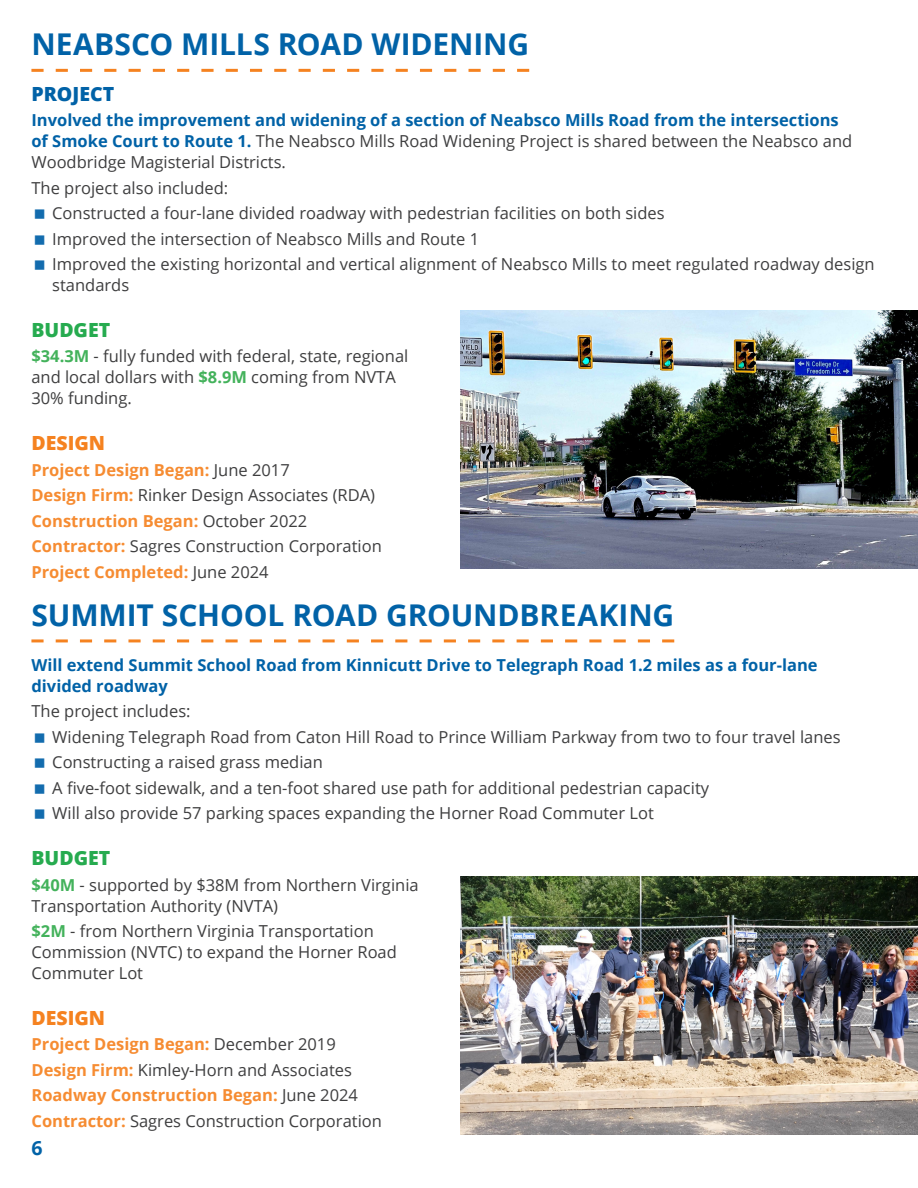
<style>
.page{position:relative;width:918px;height:1188px;background:#fff}
.page>*{position:absolute;margin:0;border:0;box-sizing:border-box;transform-origin:0 0}
._1-New_Project_Header{font:700 30px "Open Sans";letter-spacing:-.005em;color:#0162a7}
.Budget_Green_Bold{font:800 19.5px "Open Sans";color:#26ab4f}
.Orange_Bold_Project_TExt{font:800 19.5px "Open Sans";color:#f58220}
._1-Blue_Bold_Subhead{font:800 19.5px "Open Sans";color:#0162a7}
.Budget_Green_Bold-2{font:700 19.5px "Open Sans";color:#0162a7}
.Project_Text_New{font:16.5px/21px "Open Sans";color:#3e3e3f}
.Blue_Bold_Project_Text{font:700 16.5px/21px "Open Sans";color:#0162a7}
.Project_Text_New-2{font:700 16.5px "Open Sans";color:#f68c32}
.Porject_Bullet_Text{font:16.5px "Open Sans";color:#3e3e3f}
.Project_Text{font:16.5px "Open Sans";color:#3e3e3f}
.s1{font-weight:400;color:#3e3e3f}
.s2{font-weight:700;color:#43b25b}
.s3{font-weight:700;color:#f68c32}
</style>
<div class="page">
<svg style="left:31px;top:69px;width:498px;height:3px"></svg>
<img style="left:460px;top:310px;width:458px;height:258px">
<svg style="left:31px;top:639px;width:643px;height:3px"></svg>
<img style="left:461px;top:876px;width:457px;height:258px">
<p class="_1-New_Project_Header" style="left:31px;top:23px;width:499px">NEABSCO MILLS ROAD WIDENING</p>
<p class="_1-Blue_Bold_Subhead" style="left:31px;top:79px;width:84px">PROJECT</p>
<p class="Blue_Bold_Project_Text" style="left:31px;top:109px;width:822px">Involved the improvement and widening of a section of Neabsco Mills Road from the intersections of Smoke Court to Route 1. <span class="s1">The Neabsco Mills Road Widening Project is shared between the Neabsco and<br>Woodbridge Magisterial Districts.</span></p>
<p class="Project_Text_New" style="left:31px;top:177px;width:198px">The project also included:</p>
<p class="Porject_Bullet_Text" style="left:52px;top:202px;width:614px">Constructed a four-lane divided roadway with pedestrian facilities on both sides</p>
<p class="Porject_Bullet_Text" style="left:52px;top:227px;width:428px">Improved the intersection of Neabsco Mills and Route 1</p>
<p class="Project_Text_New" style="left:52px;top:253px;width:824px">Improved the existing horizontal and vertical alignment of Neabsco Mills to meet regulated roadway design standards</p>
<p class="Budget_Green_Bold" style="left:31px;top:315px;width:80px">BUDGET</p>
<p class="Project_Text_New" style="left:31px;top:345px;width:378px"><span class="s2">$34.3M</span> - fully funded with federal, state, regional and local dollars with <span class="s2">$8.9M</span> coming from NVTA<br>30% funding.</p>
<p class="Orange_Bold_Project_TExt" style="left:31px;top:428px;width:75px">DESIGN</p>
<p class="Project_Text_New-2" style="left:31px;top:458px;width:260px">Project Design Began: <span class="s1">June 2017</span></p>
<p class="Project_Text_New" style="left:31px;top:484px;width:345px"><span class="s3">Design Firm:</span> Rinker Design Associates (RDA)</p>
<p class="Project_Text_New-2" style="left:31px;top:509px;width:277px">Construction Began: <span class="s1">October 2022</span></p>
<p class="Project_Text_New" style="left:31px;top:535px;width:352px"><span class="s3">Contractor:</span> Sagres Construction Corporation</p>
<p class="Project_Text_New-2" style="left:31px;top:560px;width:239px">Project Completed: <span class="s1">June 2024</span></p>
<p class="_1-New_Project_Header" style="left:31px;top:594px;width:644px">SUMMIT SCHOOL ROAD GROUNDBREAKING</p>
<p class="Blue_Bold_Project_Text" style="left:32px;top:654px;width:788px">Will extend Summit School Road from Kinnicutt Drive to Telegraph Road 1.2 miles as a four-lane divided roadway</p>
<p class="Project_Text" style="left:32px;top:700px;width:161px">The project includes:</p>
<p class="Project_Text_New" style="left:52px;top:726px;width:790px">Widening Telegraph Road from Caton Hill Road to Prince William Parkway from two to four travel lanes</p>
<p class="Project_Text_New" style="left:52px;top:751px;width:272px">Constructing a raised grass median</p>
<p class="Project_Text_New" style="left:52px;top:777px;width:658px">A five-foot sidewalk, and a ten-foot shared use path for additional pedestrian capacity</p>
<p class="Project_Text_New" style="left:52px;top:802px;width:603px">Will also provide 57 parking spaces expanding the Horner Road Commuter Lot</p>
<p class="Budget_Green_Bold" style="left:32px;top:843px;width:80px">BUDGET</p>
<p class="Project_Text_New" style="left:32px;top:874px;width:389px"><span class="s2">$40M</span> - supported by $38M from Northern Virginia<br>Transportation Authority (NVTA)</p>
<p class="Project_Text_New" style="left:32px;top:920px;width:367px"><span class="s2">$2M</span> - from Northern Virginia Transportation<br>Commission (NVTC) to expand the Horner Road<br>Commuter Lot</p>
<p class="Orange_Bold_Project_TExt" style="left:32px;top:1003px;width:75px">DESIGN</p>
<p class="Project_Text_New-2" style="left:32px;top:1033px;width:306px">Project Design Began: <span class="s1">December 2019</span></p>
<p class="Project_Text_New" style="left:32px;top:1059px;width:322px"><span class="s3">Design Firm:</span> Kimley-Horn and Associates</p>
<p class="Project_Text_New-2" style="left:32px;top:1084px;width:328px">Roadway Construction Began: <span class="s1">June 2024</span></p>
<p class="Project_Text_New" style="left:32px;top:1110px;width:352px"><span class="s3">Contractor:</span> Sagres Construction Corporation</p>
<p class="Budget_Green_Bold-2" style="left:31px;top:1134px;width:13px">6</p>
</div>
